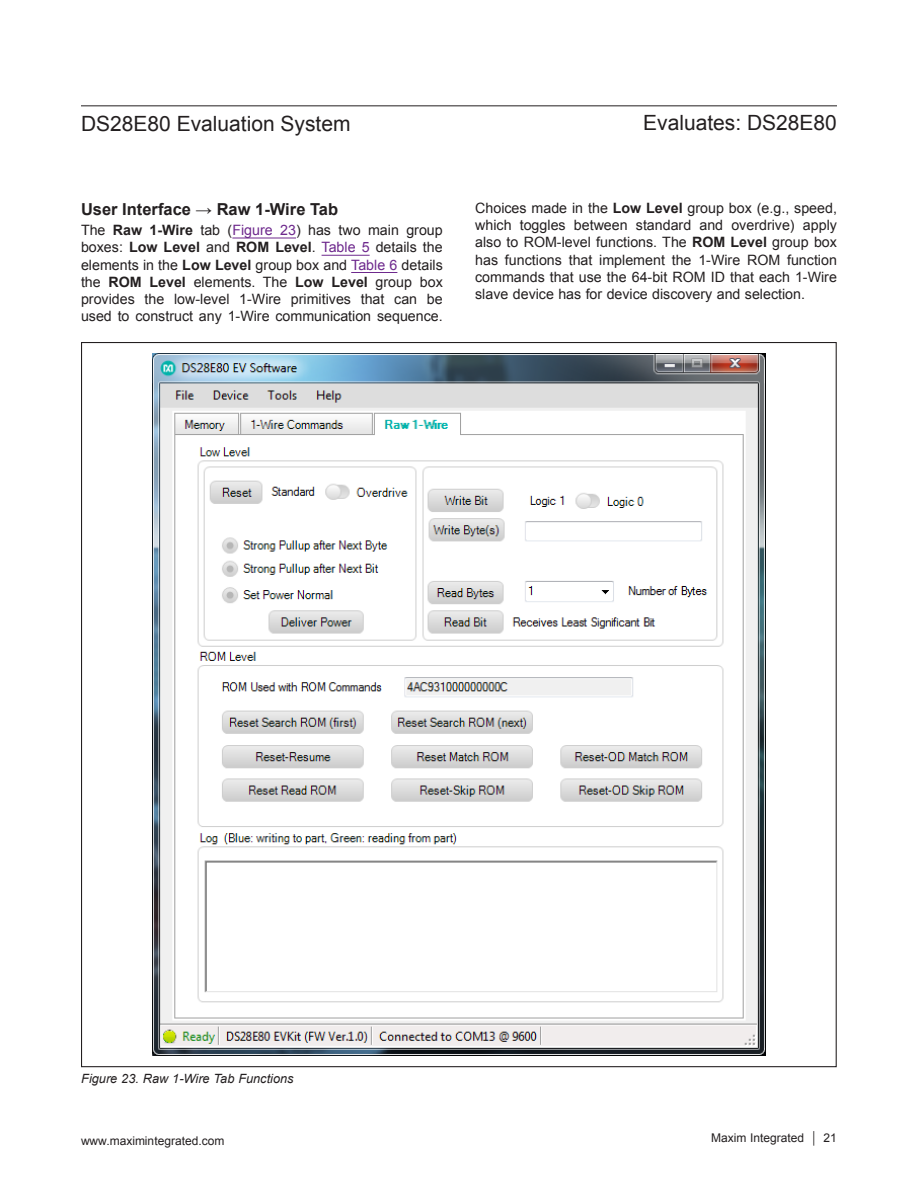
<style>
.page{position:relative;width:918px;height:1188px;background:#fff}
.page>*{position:absolute;margin:0;border:0;box-sizing:border-box;transform-origin:0 0}
.t1{font:21px "Arial";color:#231f20}
.H2{font:700 16.5px "Arial";color:#231f20}
.Body_Text{font:14.25px/17.2px "Arial";color:#231f20;text-align:justify}
.Caption_-_Figures{font:italic 12.75px "Arial";color:#231f20}
.t2{font:12px "Arial";color:#231f20}
.s1{font-weight:700}
.s2{color:#6e298d}
</style>
<div class="page">
<hr style="left:81px;top:105px;width:756px;height:1px;background:#231f20">
<hr style="left:232px;top:238px;width:64px;height:1px;background:#6e298d">
<hr style="left:322px;top:255px;width:48px;height:1px;background:#6e298d">
<hr style="left:351px;top:272px;width:46px;height:1px;background:#6e298d">
<img style="left:152px;top:353px;width:614px;height:703px">
<h1 class="t1" style="left:81px;top:109px;width:271px">DS28E80 Evaluation System</h1>
<h1 class="t1" style="left:643px;top:108px;width:195px">Evaluates: DS28E80</h1>
<p class="H2" style="left:81px;top:198px;width:259px">User Interface → Raw 1-Wire Tab</p>
<p class="Body_Text" style="left:81px;top:222px;width:363px">The <span class="s1">Raw 1-Wire</span> tab (<span class="s2">Figure 23</span>) has two main group boxes: <span class="s1">Low Level</span> and <span class="s1">ROM Level</span>. <span class="s2">Table 5</span> details the elements in the <span class="s1">Low Level</span> group box and <span class="s2">Table 6</span> details the <span class="s1">ROM Level</span> elements. The <span class="s1">Low Level</span> group box provides the low-level 1-Wire primitives that can be used to construct any 1-Wire communication sequence.</p>
<p class="Body_Text" style="left:475px;top:199px;width:363px">Choices made in the <span class="s1">Low Level</span> group box (e.g., speed, which toggles between standard and overdrive) apply also to ROM-level functions. The <span class="s1">ROM Level</span> group box has functions that implement the 1-Wire ROM function commands that use the 64-bit ROM ID that each 1-Wire slave device has for device discovery and selection.</p>
<p class="Caption_-_Figures" style="left:81px;top:1071px;width:214px">Figure 23. Raw 1-Wire Tab Functions</p>
<p class="t2" style="left:81px;top:1133px;width:145px">www.maximintegrated.com</p>
<p class="t2" style="left:711px;top:1130px;width:127px">Maxim Integrated │ 21</p>
</div>
